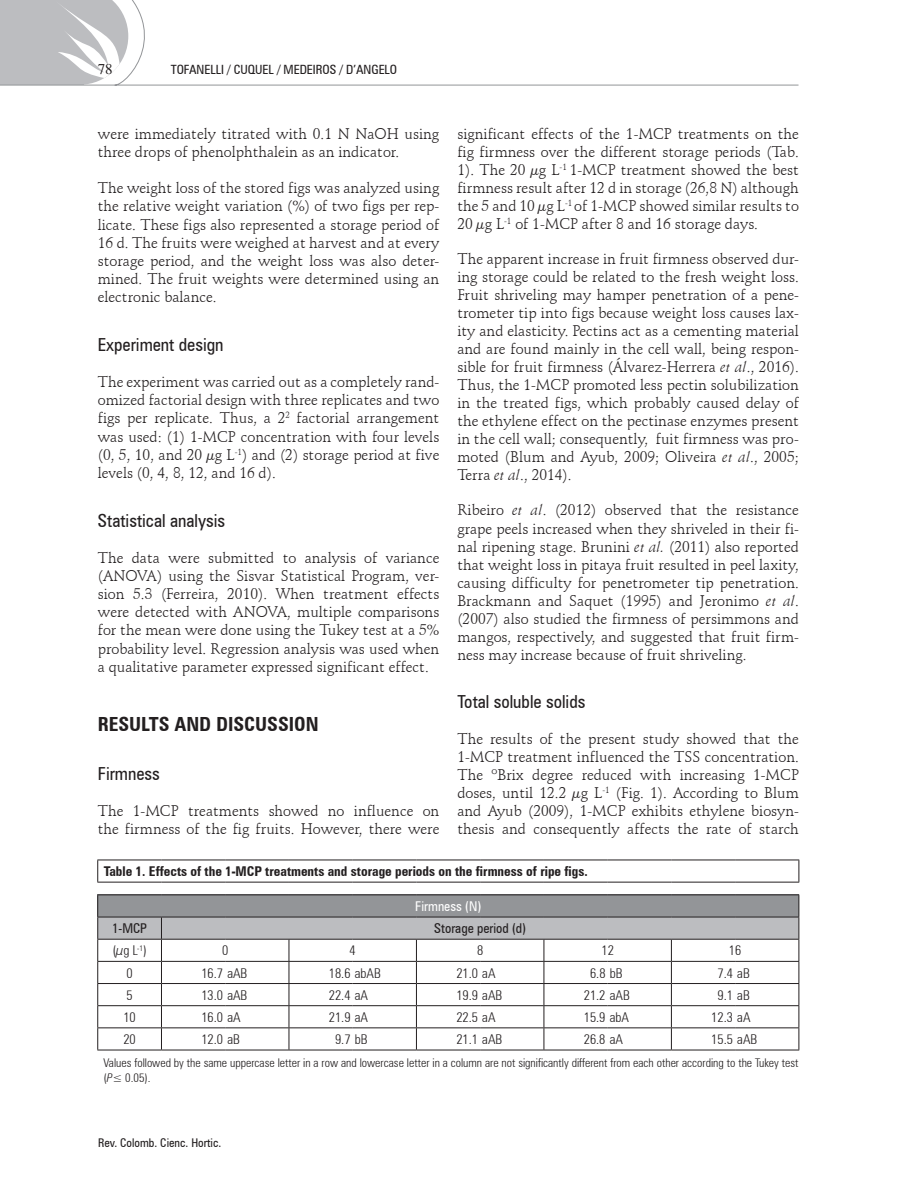
<style>
.page{position:relative;width:918px;height:1188px;background:#fff}
.page>*{position:absolute;margin:0;border:0;box-sizing:border-box;transform-origin:0 0}
.t1{font:700 condensed 19.5px "Zurich BT";color:#231f20}
.t2{font:condensed 18px "Zurich BT";color:#231f20}
.t3{font:15px/18px "Schneidler BT";color:#231f20;text-align:justify}
.t4{font:15px "Times";color:#231f20}
.t5{font:300 condensed 13.5px "Zurich BT";color:#231f20}
.t6{font:700 condensed 13.5px "Zurich BT";color:#231f20}
.t7{font:condensed 13.5px "Zurich BT";color:#231f20}
.t8{font:condensed 13.5px "Zurich BT";color:#fff}
.t9{font:condensed 12.75px "Zurich BT";color:#231f20}
.t10{font:300 condensed 12px/14.4px "Zurich BT";color:#231f20}
.t11{font:condensed 12px "Zurich BT";color:#231f20}
.s1{font-style:italic}
</style>
<div class="page">
<svg style="left:0;top:0;width:799px;height:86px"></svg>
<hr style="left:97px;top:860px;width:64px;height:1px;background:#231f20">
<svg style="left:97px;top:860px;width:1px;height:22px"></svg>
<hr style="left:161px;top:860px;width:64px;height:1px;background:#231f20">
<hr style="left:225px;top:860px;width:64px;height:1px;background:#231f20">
<hr style="left:289px;top:860px;width:64px;height:1px;background:#231f20">
<hr style="left:353px;top:860px;width:63px;height:1px;background:#231f20">
<hr style="left:416px;top:860px;width:64px;height:1px;background:#231f20">
<hr style="left:480px;top:860px;width:64px;height:1px;background:#231f20">
<hr style="left:544px;top:860px;width:64px;height:1px;background:#231f20">
<hr style="left:608px;top:860px;width:63px;height:1px;background:#231f20">
<hr style="left:671px;top:860px;width:64px;height:1px;background:#231f20">
<hr style="left:735px;top:860px;width:64px;height:1px;background:#231f20">
<svg style="left:799px;top:860px;width:1px;height:22px"></svg>
<hr style="left:97px;top:882px;width:64px;height:1px;background:#231f20">
<hr style="left:161px;top:882px;width:64px;height:1px;background:#231f20">
<hr style="left:225px;top:882px;width:64px;height:1px;background:#231f20">
<hr style="left:289px;top:882px;width:64px;height:1px;background:#231f20">
<hr style="left:353px;top:882px;width:63px;height:1px;background:#231f20">
<hr style="left:416px;top:882px;width:64px;height:1px;background:#231f20">
<hr style="left:480px;top:882px;width:64px;height:1px;background:#231f20">
<hr style="left:544px;top:882px;width:64px;height:1px;background:#231f20">
<hr style="left:608px;top:882px;width:63px;height:1px;background:#231f20">
<hr style="left:671px;top:882px;width:64px;height:1px;background:#231f20">
<hr style="left:735px;top:882px;width:64px;height:1px;background:#231f20">
<svg style="left:97px;top:895px;width:703px;height:155px"></svg>
<hr style="left:97px;top:1050px;width:64px;height:1px;background:#231f20">
<hr style="left:161px;top:1050px;width:64px;height:1px;background:#231f20">
<hr style="left:225px;top:1050px;width:64px;height:1px;background:#231f20">
<hr style="left:289px;top:1050px;width:64px;height:1px;background:#231f20">
<hr style="left:353px;top:1050px;width:63px;height:1px;background:#231f20">
<hr style="left:416px;top:1050px;width:64px;height:1px;background:#231f20">
<hr style="left:480px;top:1050px;width:64px;height:1px;background:#231f20">
<hr style="left:544px;top:1050px;width:64px;height:1px;background:#231f20">
<hr style="left:608px;top:1050px;width:63px;height:1px;background:#231f20">
<hr style="left:671px;top:1050px;width:64px;height:1px;background:#231f20">
<hr style="left:735px;top:1050px;width:64px;height:1px;background:#231f20">
<p class="t4" style="left:98px;top:61px;width:16px">78</p>
<p class="t9" style="left:171px;top:62px;width:228px">TOFANELLI / CUQUEL / MEDEIROS / D’ANGELO</p>
<p class="t3" style="left:98px;top:125px;width:343px">were immediately titrated with 0.1 N NaOH using three drops of phenolphthalein as an indicator.</p>
<p class="t3" style="left:98px;top:179px;width:343px">The weight loss of the stored figs was analyzed using the relative weight variation (%) of two figs per rep&shy;licate. These figs also represented a storage period of 16 d. The fruits were weighed at harvest and at every storage period, and the weight loss was also deter&shy;mined. The fruit weights were determined using an electronic balance.</p>
<p class="t2" style="left:98px;top:334px;width:127px">Experiment design</p>
<p class="t3" style="left:98px;top:373px;width:343px">The experiment was carried out as a completely rand&shy;omized factorial design with three replicates and two figs per replicate. Thus, a 2<sup>2</sup> factorial arrangement was used: (1) 1-MCP concentration with four levels (0, 5, 10, and 20 µg L<sup>-1</sup>) and (2) storage period at five levels (0, 4, 8, 12, and 16 d).</p>
<p class="t2" style="left:98px;top:509px;width:129px">Statistical analysis</p>
<p class="t3" style="left:98px;top:549px;width:343px">The data were submitted to analysis of variance (ANOVA) using the Sisvar Statistical Program, ver&shy;sion 5.3 (Ferreira, 2010). When treatment effects were detected with ANOVA, multiple comparisons for the mean were done using the Tukey test at a 5% probability level. Regression analysis was used when a qualitative parameter expressed significant effect.</p>
<p class="t3" style="left:457px;top:125px;width:343px">significant effects of the 1-MCP treatments on the fig firmness over the different storage periods (Tab.<br>1). The 20 µg L<sup>-1</sup> 1-MCP treatment showed the best firmness result after 12 d in storage (26,8 N) although the 5 and 10 µg L<sup>-1</sup> of 1-MCP showed similar results to 20 µg L<sup>-1</sup> of 1-MCP after 8 and 16 storage days.</p>
<p class="t3" style="left:457px;top:250px;width:343px">The apparent increase in fruit firmness observed dur&shy;ing storage could be related to the fresh weight loss.<br>Fruit shriveling may hamper penetration of a pene&shy;trometer tip into figs because weight loss causes lax&shy;ity and elasticity. Pectins act as a cementing material and are found mainly in the cell wall, being respon&shy;sible for fruit firmness (Álvarez-Herrera <span class="s1">et al</span>., 2016).<br>Thus, the 1-MCP promoted less pectin solubilization in the treated figs, which probably caused delay of the ethylene effect on the pectinase enzymes present in the cell wall; consequently, fuit firmness was pro&shy;moted (Blum and Ayub, 2009; Oliveira <span class="s1">et al</span>., 2005; Terra <span class="s1">et al</span>., 2014).</p>
<p class="t3" style="left:457px;top:501px;width:343px">Ribeiro <span class="s1">et al</span>. (2012) observed that the resistance grape peels increased when they shriveled in their fi&shy;nal ripening stage. Brunini <span class="s1">et al.</span> (2011) also reported that weight loss in pitaya fruit resulted in peel laxity, causing difficulty for penetrometer tip penetration.<br>Brackmann and Saquet (1995) and Jeronimo <span class="s1">et al</span>. (2007) also studied the firmness of persimmons and mangos, respectively, and suggested that fruit firm&shy;ness may increase because of fruit shriveling.</p>
<p class="t2" style="left:457px;top:691px;width:130px">Total soluble solids</p>
<p class="t3" style="left:457px;top:730px;width:343px">The results of the present study showed that the 1-MCP treatment influenced the TSS concentration.<br>The ºBrix degree reduced with increasing 1-MCP doses, until 12.2 µg L<sup>-1</sup> (Fig. 1). According to Blum and Ayub (2009), 1-MCP exhibits ethylene biosyn&shy;thesis and consequently affects the rate of starch</p>
<p class="t6" style="left:104px;top:863px;width:486px">Table 1. Effects of the 1-MCP treatments and storage periods on the firmness of ripe figs.</p>
<p class="t8" style="left:415px;top:898px;width:68px">Firmness (N)</p>
<p class="t7" style="left:112px;top:920px;width:36px">1-MCP</p>
<p class="t7" style="left:434px;top:920px;width:94px">Storage period (d)</p>
<p class="t5" style="left:112px;top:942px;width:36px">(<span class="s1">µ</span>g L<sup>-1</sup>)</p>
<p class="t5" style="left:222px;top:942px;width:8px">0</p>
<p class="t5" style="left:350px;top:942px;width:8px">4</p>
<p class="t5" style="left:477px;top:942px;width:8px">8</p>
<p class="t5" style="left:601px;top:942px;width:14px">12</p>
<p class="t5" style="left:729px;top:942px;width:14px">16</p>
<p class="t5" style="left:127px;top:965px;width:8px">0</p>
<p class="t5" style="left:201px;top:965px;width:47px">16.7 aAB</p>
<p class="t5" style="left:329px;top:965px;width:53px">18.6 abAB</p>
<p class="t5" style="left:456px;top:965px;width:41px">21.0 aA</p>
<p class="t5" style="left:590px;top:965px;width:34px">6.8 bB</p>
<p class="t5" style="left:718px;top:965px;width:34px">7.4 aB</p>
<p class="t5" style="left:127px;top:987px;width:8px">5</p>
<p class="t5" style="left:201px;top:987px;width:47px">13.0 aAB</p>
<p class="t5" style="left:329px;top:987px;width:41px">22.4 aA</p>
<p class="t5" style="left:456px;top:987px;width:47px">19.9 aAB</p>
<p class="t5" style="left:584px;top:987px;width:47px">21.2 aAB</p>
<p class="t5" style="left:718px;top:987px;width:34px">9.1 aB</p>
<p class="t5" style="left:123px;top:1009px;width:14px">10</p>
<p class="t5" style="left:201px;top:1009px;width:41px">16.0 aA</p>
<p class="t5" style="left:329px;top:1009px;width:41px">21.9 aA</p>
<p class="t5" style="left:456px;top:1009px;width:41px">22.5 aA</p>
<p class="t5" style="left:584px;top:1009px;width:47px">15.9 abA</p>
<p class="t5" style="left:711px;top:1009px;width:41px">12.3 aA</p>
<p class="t5" style="left:123px;top:1031px;width:14px">20</p>
<p class="t5" style="left:201px;top:1031px;width:40px">12.0 aB</p>
<p class="t5" style="left:335px;top:1031px;width:34px">9.7 bB</p>
<p class="t5" style="left:456px;top:1031px;width:47px">21.1 aAB</p>
<p class="t5" style="left:584px;top:1031px;width:41px">26.8 aA</p>
<p class="t5" style="left:711px;top:1031px;width:47px">15.5 aAB</p>
<p class="t10" style="left:103px;top:1056px;width:697px">Values followed by the same uppercase letter in a row and lowercase letter in a column are not significantly different from each other according to the Tukey test (<span class="s1">P</span>≤ 0.05).</p>
<h1 class="t1" style="left:98px;top:713px;width:222px">RESULTS AND DISCUSSION</h1>
<p class="t2" style="left:98px;top:763px;width:64px">Firmness</p>
<p class="t3" style="left:98px;top:802px;width:343px">The 1-MCP treatments showed no influence on the firmness of the fig fruits. However, there were</p>
<p class="t11" style="left:98px;top:1135px;width:125px">Rev. Colomb. Cienc. Hortic.</p>
</div>
